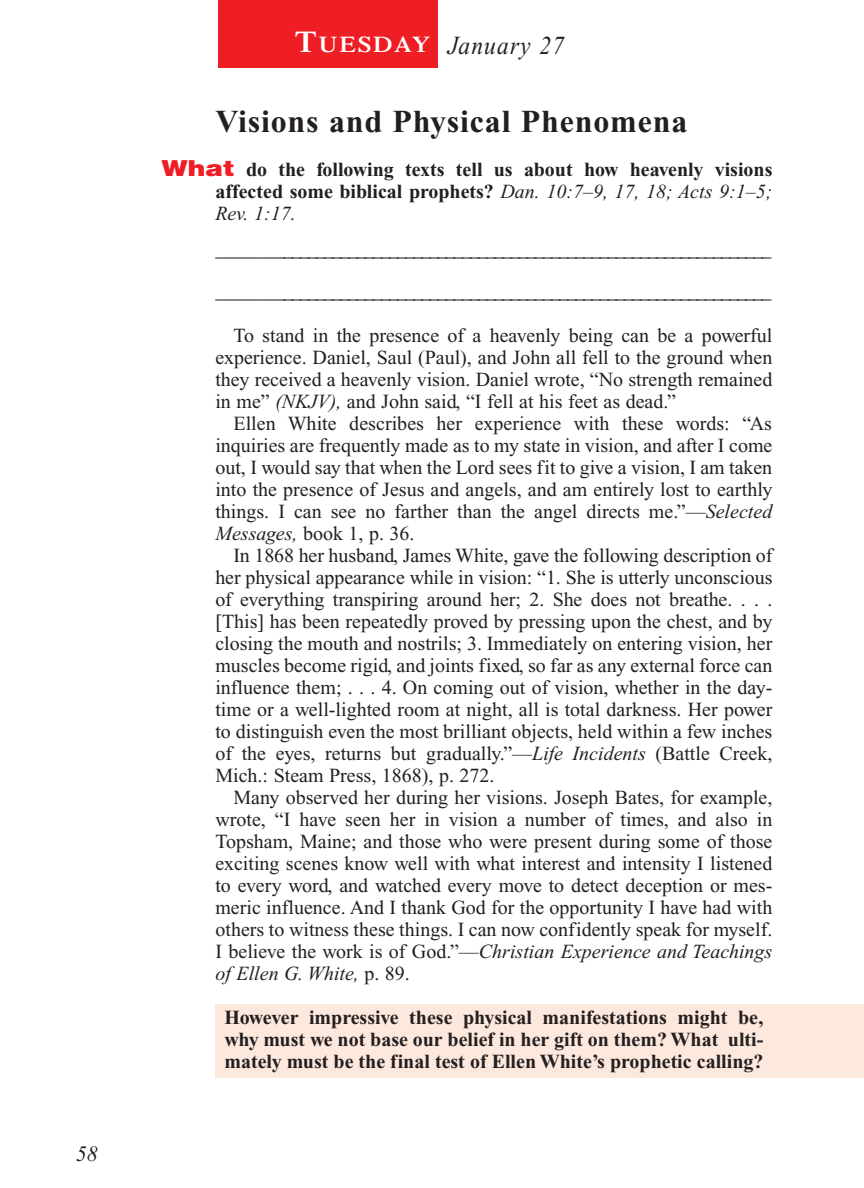
<style>
.page{position:relative;width:864px;height:1188px;background:#fff}
.page>*{position:absolute;margin:0;border:0;box-sizing:border-box;transform-origin:0 0}
.t1{font:700 32px "Times New Roman";letter-spacing:.025em;color:#231f20}
.t2{font:italic 26px "Times New Roman";letter-spacing:.05em;color:#231f20;scale:.9 1}
.t3{font:italic 22px "Times New Roman";color:#231f20}
.t4{font:20px/22px "Times New Roman";color:#231f20;text-align:justify}
.t5{font:700 20px/22px "Times New Roman";color:#231f20;text-align:justify}
.s1{font-family:"Times";font-weight:600;font-style:normal;font-size:30px;color:#fff}
.s2{font-family:"Times";font-weight:600;font-style:normal;font-size:22.4px;color:#fff}
.s3{font-family:"Helvetica";font-weight:900;font-size:22px;color:#ee1e24}
.s4{font-weight:400;font-style:italic}
.s5{font-style:italic}
</style>
<div class="page">
<div style="left:215px;top:1004px;width:649px;height:74px;background:#fde8dd"></div>
<div style="left:218px;top:0;width:220px;height:68px;background:#ee1e24"></div>
<p class="t3" style="left:76px;top:1146px;width:23px">58</p>
<h2 class="t2" style="left:295px;top:36px;width:301px"><span class="s1">T</span><span class="s2">UESDAY</span> January 27</h2>
<h1 class="t1" style="left:215px;top:111px;width:473px">Visions and Physical Phenomena</h1>
<p class="t5" style="left:215px;top:160px;width:559px;text-indent:-54px"><span class="s3">What</span> do the following texts tell us about how heavenly visions affected some biblical prophets? <span class="s4">Dan. 10:7–9, 17, 18; Acts 9:1–5; Rev. 1:17.</span></p>
<p class="t4" style="left:215px;top:230px;width:558px;line-height:42px">___________________________________________________________________ ___________________________________________________________________</p>
<p class="t4" style="left:215px;top:326px;width:559px;text-indent:18px">To stand in the presence of a heavenly being can be a powerful experience. Daniel, Saul (Paul), and John all fell to the ground when they received a heavenly vision. Daniel wrote, “No strength remained in me” <span class="s5">(NKJV),</span> and John said, “I fell at his feet as dead.”</p>
<p class="t4" style="left:215px;top:414px;width:559px;text-indent:18px">Ellen White describes her experience with these words: “As inquiries are frequently made as to my state in vision, and after I come out, I would say that when the Lord sees fit to give a vision, I am taken into the presence of Jesus and angels, and am entirely lost to earthly things. I can see no farther than the angel directs me.”—<span class="s5">Selected Messages,</span> book 1, p. 36.</p>
<p class="t4" style="left:215px;top:546px;width:559px;text-indent:18px">In 1868 her husband, James White, gave the following description of her physical appearance while in vision: “1. She is utterly unconscious of everything transpiring around her; 2. She does not breathe. . . . [This] has been repeatedly proved by pressing upon the chest, and by closing the mouth and nostrils; 3. Immediately on entering vision, her muscles become rigid, and joints fixed, so far as any external force can influence them; . . . 4. On coming out of vision, whether in the day&shy;time or a well-lighted room at night, all is total darkness. Her power to distinguish even the most brilliant objects, held within a few inches of the eyes, returns but gradually.”—<span class="s5">Life Incidents</span> (Battle Creek, Mich.: Steam Press, 1868), p. 272.</p>
<p class="t4" style="left:215px;top:788px;width:559px;text-indent:18px">Many observed her during her visions. Joseph Bates, for example, wrote, “I have seen her in vision a number of times, and also in Topsham, Maine; and those who were present during some of those exciting scenes know well with what interest and intensity I listened to every word, and watched every move to detect deception or mes&shy;meric influence. And I thank God for the opportunity I have had with others to witness these things. I can now confidently speak for myself.<br>I believe the work is of God.”—<span class="s5">Christian Experience and Teachings of Ellen G. White,</span> p. 89.</p>
<p class="t5" style="left:224px;top:1008px;width:541px">However impressive these physical manifestations might be, why must we not base our belief in her gift on them? What ulti&shy;mately must be the final test of Ellen White’s prophetic calling?</p>
</div>
